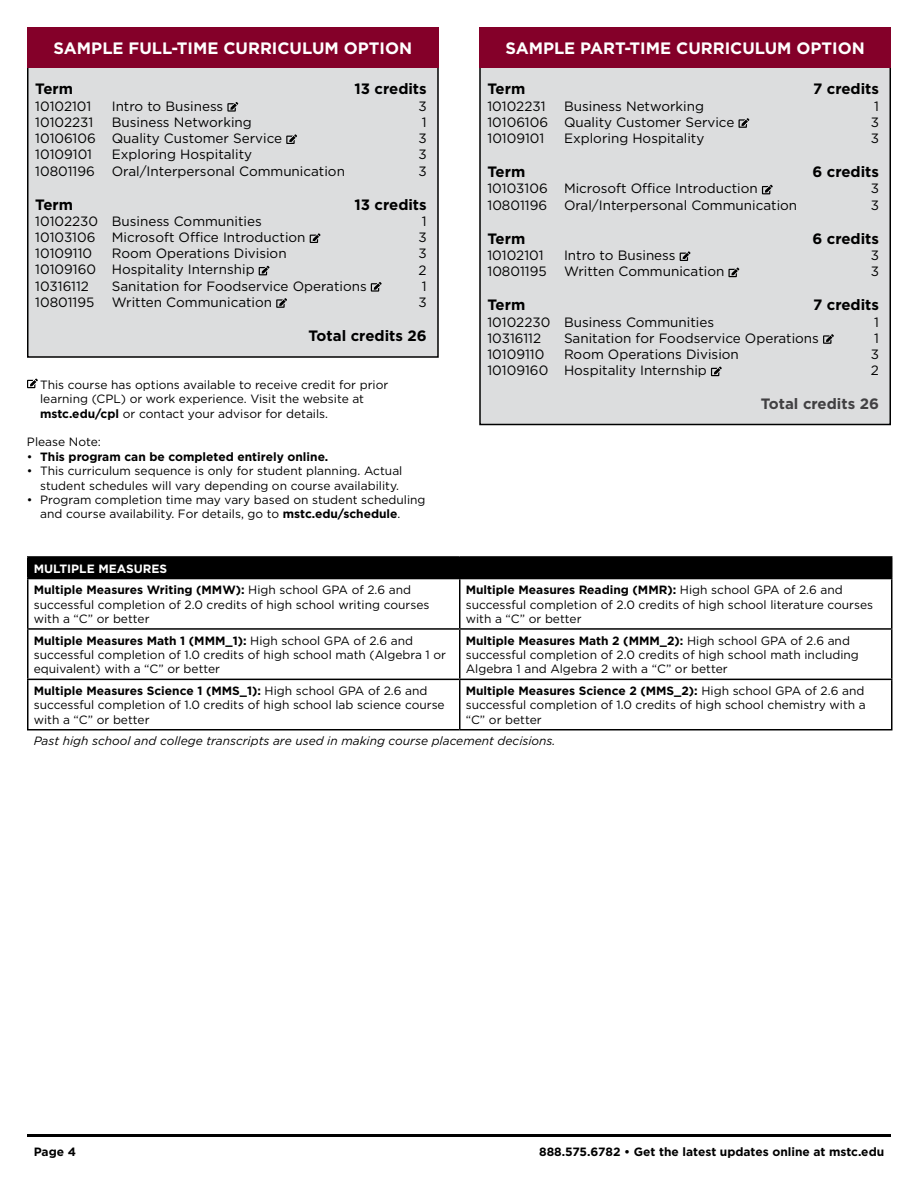
<style>
.page{position:relative;width:918px;height:1188px;background:#fff}
.page>*{position:absolute;margin:0;border:0;box-sizing:border-box;transform-origin:0 0}
.t1{font:700 16.5px "Gotham";color:#fff}
.t2{font:700 15px "Gotham";color:#000}
.t3{font:700 15px "Gotham";color:#414042}
.t4{font:13.5px "Gotham";color:#000}
.t5{font:12px/14.4px "Gotham";color:#000}
.t6{font:700 12px/21.6px "Gotham";color:#000}
.t7{font:italic 12px "Gotham";color:#000}
.s1{font-weight:700}
.s2{font-weight:400}
.s3{color:#fff}
</style>
<div class="page">
<hr style="left:27px;top:1134px;width:864px;height:3px;background:#000">
<div style="left:28px;top:28px;width:410px;height:329px;background:#dcddde"></div>
<svg style="left:227px;top:102px;width:11px;height:10px"></svg>
<svg style="left:286px;top:134px;width:11px;height:10px"></svg>
<svg style="left:310px;top:233px;width:11px;height:10px"></svg>
<svg style="left:259px;top:266px;width:11px;height:9px"></svg>
<svg style="left:371px;top:282px;width:11px;height:10px"></svg>
<svg style="left:276px;top:298px;width:11px;height:10px"></svg>
<div style="left:27px;top:27px;width:412px;height:331px;border:2px solid #000"></div>
<div style="left:27px;top:27px;width:412px;height:41px;background:#840029"></div>
<div style="left:480px;top:28px;width:410px;height:396px;background:#dcddde"></div>
<svg style="left:739px;top:118px;width:10px;height:10px"></svg>
<svg style="left:762px;top:185px;width:11px;height:9px"></svg>
<svg style="left:680px;top:251px;width:10px;height:10px"></svg>
<svg style="left:728px;top:268px;width:11px;height:9px"></svg>
<svg style="left:823px;top:334px;width:11px;height:10px"></svg>
<svg style="left:711px;top:367px;width:11px;height:9px"></svg>
<div style="left:479px;top:27px;width:412px;height:398px;border:2px solid #000"></div>
<div style="left:479px;top:27px;width:412px;height:41px;background:#840029"></div>
<svg style="left:27px;top:379px;width:11px;height:9px"></svg>
<div style="left:28px;top:557px;width:864px;height:22px;background:#000"></div>
<hr style="left:27px;top:556px;width:433px;height:2px;background:#000">
<svg style="left:27px;top:558px;width:1px;height:20px"></svg>
<hr style="left:460px;top:556px;width:432px;height:2px;background:#000">
<hr style="left:27px;top:578px;width:433px;height:1px;background:#000">
<hr style="left:27px;top:579px;width:1px;height:49px;background:#000">
<hr style="left:459px;top:579px;width:1px;height:49px;background:#000">
<hr style="left:891px;top:579px;width:1px;height:49px;background:#000">
<hr style="left:27px;top:628px;width:433px;height:2px;background:#000">
<hr style="left:27px;top:630px;width:1px;height:49px;background:#000">
<hr style="left:460px;top:628px;width:432px;height:2px;background:#000">
<hr style="left:459px;top:630px;width:1px;height:49px;background:#000">
<hr style="left:891px;top:630px;width:1px;height:49px;background:#000">
<hr style="left:27px;top:679px;width:433px;height:1px;background:#000">
<hr style="left:27px;top:680px;width:1px;height:49px;background:#000">
<hr style="left:460px;top:679px;width:432px;height:1px;background:#000">
<hr style="left:459px;top:680px;width:1px;height:49px;background:#000">
<hr style="left:891px;top:680px;width:1px;height:49px;background:#000">
<hr style="left:27px;top:729px;width:433px;height:1px;background:#000">
<hr style="left:460px;top:729px;width:432px;height:1px;background:#000">
<h1 class="t1" style="left:54px;top:37px;width:360px">SAMPLE FULL-TIME CURRICULUM OPTION</h1>
<p class="t2" style="left:35px;top:79px;width:39px">Term</p>
<p class="t2" style="left:354px;top:79px;width:74px">13 credits</p>
<p class="t4" style="left:35px;top:97px;width:58px">10102101</p>
<p class="t4" style="left:112px;top:97px;width:113px">Intro to Business</p>
<p class="t4" style="left:418px;top:97px;width:10px">3</p>
<p class="t4" style="left:35px;top:113px;width:60px">10102231</p>
<p class="t4" style="left:112px;top:113px;width:142px">Business Networking</p>
<p class="t4" style="left:422px;top:113px;width:6px">1</p>
<p class="t4" style="left:35px;top:130px;width:248px">10106106 Quality Customer Service</p>
<p class="t4" style="left:418px;top:130px;width:10px">3</p>
<p class="t4" style="left:35px;top:146px;width:58px">10109101</p>
<p class="t4" style="left:112px;top:146px;width:142px">Exploring Hospitality</p>
<p class="t4" style="left:418px;top:146px;width:10px">3</p>
<p class="t4" style="left:35px;top:162px;width:311px">10801196 Oral/Interpersonal Communication</p>
<p class="t4" style="left:418px;top:162px;width:10px">3</p>
<p class="t2" style="left:35px;top:194px;width:39px">Term</p>
<p class="t2" style="left:354px;top:194px;width:74px">13 credits</p>
<p class="t4" style="left:35px;top:212px;width:228px">10102230 Business Communities</p>
<p class="t4" style="left:422px;top:212px;width:6px">1</p>
<p class="t4" style="left:35px;top:229px;width:272px">10103106 Microsoft Office Introduction</p>
<p class="t4" style="left:418px;top:229px;width:10px">3</p>
<p class="t4" style="left:35px;top:245px;width:58px">10109110</p>
<p class="t4" style="left:112px;top:245px;width:176px">Room Operations Division</p>
<p class="t4" style="left:418px;top:245px;width:10px">3</p>
<p class="t4" style="left:35px;top:261px;width:221px">10109160 Hospitality Internship</p>
<p class="t4" style="left:419px;top:261px;width:10px">2</p>
<p class="t4" style="left:35px;top:277px;width:55px">10316112</p>
<p class="t4" style="left:112px;top:277px;width:257px">Sanitation for Foodservice Operations</p>
<p class="t4" style="left:422px;top:277px;width:6px">1</p>
<p class="t4" style="left:35px;top:293px;width:61px">10801195</p>
<p class="t4" style="left:112px;top:293px;width:162px">Written Communication</p>
<p class="t4" style="left:418px;top:293px;width:10px">3</p>
<p class="t2" style="left:309px;top:326px;width:120px">Total credits 26</p>
<p class="t5" style="left:40px;top:377px;width:350px">This course has options available to receive credit for prior learning (CPL) or work experience. Visit the website at <span class="s1">mstc.edu/cpl</span> or contact your advisor for details.</p>
<p class="t5" style="left:27px;top:435px;width:75px">Please Note:</p>
<p class="t6" style="left:27px;top:446px;width:303px"><span class="s2">•</span> This program can be completed entirely online.</p>
<p class="t5" style="left:27px;top:464px;width:377px;text-align:right">• This curriculum sequence is only for student planning. Actual student schedules will vary depending on course availability.</p>
<p class="t5" style="left:40px;top:492px;width:387px;text-indent:-13px">• Program completion time may vary based on student scheduling and course availability. For details, go to <span class="s1">mstc.edu/schedule</span>.</p>
<p class="t6" style="left:34px;top:557px;width:379px"><span class="s3">MULTIPLE MEASURES<br></span>Multiple Measures Writing (MMW): <span class="s2">High school GPA of 2.6 and</span></p>
<p class="t5" style="left:34px;top:597px;width:397px">successful completion of 2.0 credits of high school writing courses with a “C” or better</p>
<h1 class="t1" style="left:505px;top:37px;width:361px">SAMPLE PART-TIME CURRICULUM OPTION</h1>
<p class="t2" style="left:488px;top:79px;width:39px">Term</p>
<p class="t2" style="left:813px;top:79px;width:67px">7 credits</p>
<p class="t4" style="left:488px;top:97px;width:60px">10102231</p>
<p class="t4" style="left:564px;top:97px;width:142px">Business Networking</p>
<p class="t4" style="left:874px;top:97px;width:6px">1</p>
<p class="t4" style="left:488px;top:113px;width:248px">10106106 Quality Customer Service</p>
<p class="t4" style="left:871px;top:113px;width:10px">3</p>
<p class="t4" style="left:488px;top:130px;width:58px">10109101</p>
<p class="t4" style="left:564px;top:130px;width:142px">Exploring Hospitality</p>
<p class="t4" style="left:871px;top:130px;width:10px">3</p>
<p class="t2" style="left:488px;top:162px;width:39px">Term</p>
<p class="t2" style="left:812px;top:162px;width:68px">6 credits</p>
<p class="t4" style="left:488px;top:180px;width:272px">10103106 Microsoft Office Introduction</p>
<p class="t4" style="left:871px;top:180px;width:10px">3</p>
<p class="t4" style="left:488px;top:196px;width:311px">10801196 Oral/Interpersonal Communication</p>
<p class="t4" style="left:871px;top:196px;width:10px">3</p>
<p class="t2" style="left:488px;top:229px;width:39px">Term</p>
<p class="t2" style="left:812px;top:229px;width:68px">6 credits</p>
<p class="t4" style="left:488px;top:247px;width:58px">10102101</p>
<p class="t4" style="left:564px;top:247px;width:113px">Intro to Business</p>
<p class="t4" style="left:871px;top:247px;width:10px">3</p>
<p class="t4" style="left:488px;top:263px;width:61px">10801195</p>
<p class="t4" style="left:564px;top:263px;width:162px">Written Communication</p>
<p class="t4" style="left:871px;top:263px;width:10px">3</p>
<p class="t2" style="left:488px;top:295px;width:39px">Term</p>
<p class="t2" style="left:813px;top:295px;width:67px">7 credits</p>
<p class="t4" style="left:488px;top:313px;width:228px">10102230 Business Communities</p>
<p class="t4" style="left:874px;top:313px;width:6px">1</p>
<p class="t4" style="left:488px;top:329px;width:55px">10316112</p>
<p class="t4" style="left:564px;top:329px;width:257px">Sanitation for Foodservice Operations</p>
<p class="t4" style="left:874px;top:329px;width:6px">1</p>
<p class="t4" style="left:487px;top:346px;width:58px">10109110</p>
<p class="t4" style="left:564px;top:346px;width:176px">Room Operations Division</p>
<p class="t4" style="left:871px;top:346px;width:10px">3</p>
<p class="t4" style="left:487px;top:362px;width:221px">10109160 Hospitality Internship</p>
<p class="t4" style="left:871px;top:362px;width:10px">2</p>
<p class="t3" style="left:761px;top:394px;width:120px">Total credits 26</p>
<p class="t5" style="left:466px;top:582px;width:409px"><span class="s1">Multiple Measures Reading (MMR):</span> High school GPA of 2.6 and successful completion of 2.0 credits of high school literature courses with a “C” or better</p>
<p class="t5" style="left:34px;top:633px;width:414px"><span class="s1">Multiple Measures Math 1 (MMM_1):</span> High school GPA of 2.6 and successful completion of 1.0 credits of high school math (Algebra 1 or equivalent) with a “C” or better</p>
<p class="t5" style="left:466px;top:633px;width:395px"><span class="s1">Multiple Measures Math 2 (MMM_2):</span> High school GPA of 2.6 and successful completion of 2.0 credits of high school math including<br>Algebra 1 and Algebra 2 with a “C” or better</p>
<p class="t5" style="left:34px;top:683px;width:413px"><span class="s1">Multiple Measures Science 1 (MMS_1):</span> High school GPA of 2.6 and successful completion of 1.0 credits of high school lab science course with a “C” or better</p>
<p class="t5" style="left:466px;top:683px;width:402px"><span class="s1">Multiple Measures Science 2 (MMS_2):</span> High school GPA of 2.6 and successful completion of 1.0 credits of high school chemistry with a “C” or better</p>
<p class="t7" style="left:34px;top:733px;width:523px">Past high school and college transcripts are used in making course placement decisions.</p>
<p class="t6" style="left:34px;top:1141px;width:44px">Page 4</p>
<p class="t6" style="left:539px;top:1141px;width:347px">888.575.6782 • Get the latest updates online at mstc.edu</p>
</div>
